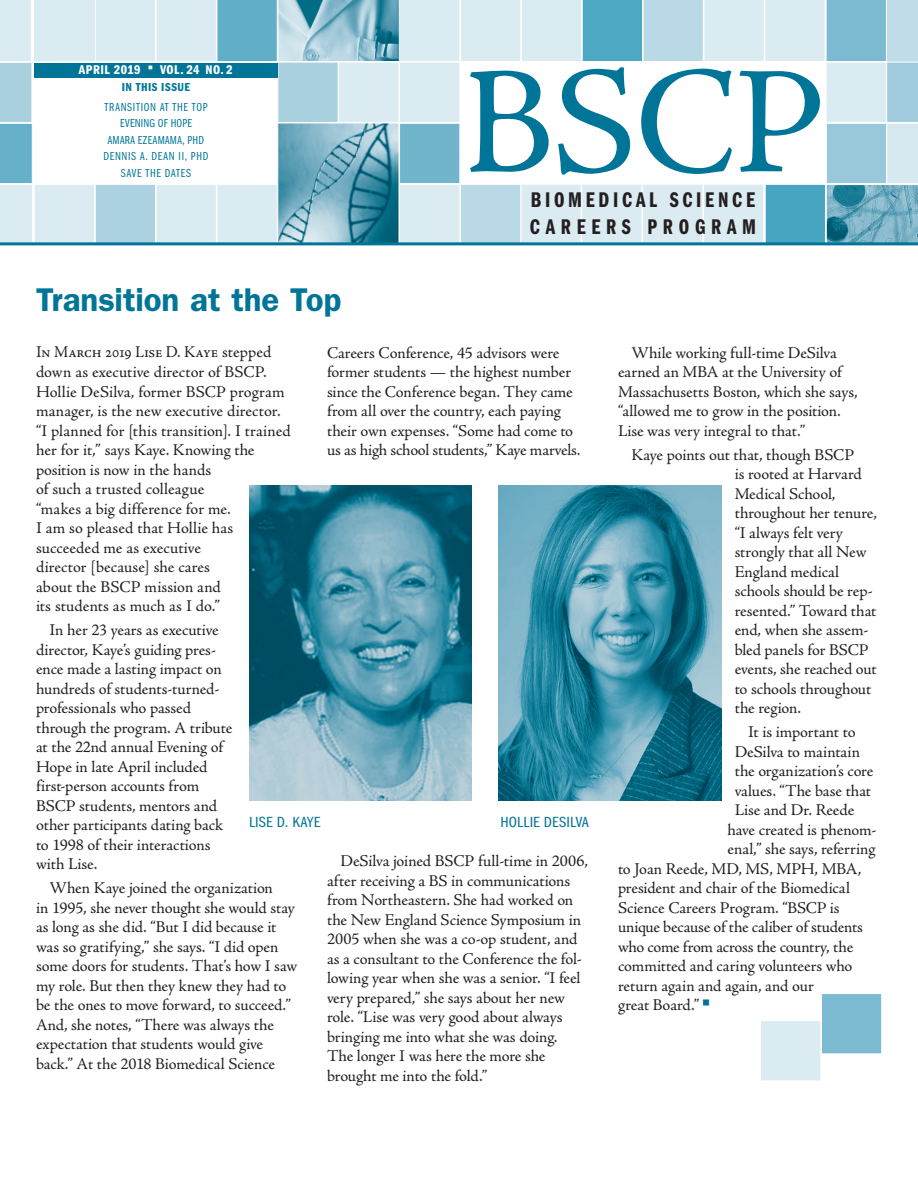
<style>
.page{position:relative;width:918px;height:1188px;background:#fff}
.page>*{position:absolute;margin:0;border:0;box-sizing:border-box;transform-origin:0 0}
.t1{font:153.75px "Adobe Jenson Pro Regular 2";color:#007598}
.Article_Title{font:600 33px "ITC Franklin Gothic Std";letter-spacing:-.005em;color:#007598}
.t2{font:22.05px/26.5px "ITC Franklin Gothic Std Dm Cp";letter-spacing:.17em;color:#231f20}
.Text_noindent{font:16.5px/19.5px "Adobe Jenson Pro";letter-spacing:-.01em;color:#231f20}
.Text_noindent-2{font:16.5px/19.5px "Adobe Jenson Pro";letter-spacing:-.01em;color:#231f20;scale:.95 1}
.t3{font:15.3px "ITC Franklin Gothic Std Bk Cp";letter-spacing:.01em;color:#007598;scale:1.14 1}
.t4{font:13.2px "ITC Franklin Gothic Std Dm Cp";letter-spacing:.03em;color:#fff;scale:1.14 1}
.t5{font:12px "ITC Franklin Gothic Std Bk Cp";letter-spacing:.05em;color:#007598}
.t6{font:12px "ITC Franklin Gothic Std Bk Cp";letter-spacing:.025em;color:#007598}
.t7{font:12px "ITC Franklin Gothic Std Bk Cp";letter-spacing:.015em;color:#007598}
.t8{font:12px "ITC Franklin Gothic Std Dm Cp";letter-spacing:.035em;color:#007598;scale:1.14 1}
</style>
<div class="page">
<svg style="left:0;top:0;width:32px;height:242px;background:#b3d6e4"></svg>
<div style="left:34px;top:0;width:60px;height:61px;background:#dbebf2"></div>
<div style="left:34px;top:184px;width:61px;height:61px;background:#dbebf2;border:1px solid #fff"></div>
<svg style="left:95px;top:0;width:823px;height:242px"></svg>
<div style="left:278px;top:62px;width:60px;height:61px;background:#a8d0df;border:1px solid #fff"></div>
<img style="left:279px;top:125px;width:118px;height:117px">
<div style="left:277px;top:123px;width:122px;height:122px;border:1px solid #fff"></div>
<hr style="left:0;top:242px;width:918px;height:3px;background:#007598">
<div style="left:34px;top:63px;width:243px;height:14px;background:#007598"></div>
<img style="left:249px;top:486px;width:223px;height:314px">
<img style="left:498px;top:486px;width:223px;height:314px">
<div style="left:821px;top:993px;width:61px;height:61px;background:#7bbad0;border:1px solid #fff"></div>
<div style="left:760px;top:1020px;width:61px;height:61px;background:#dbebf2;border:1px solid #fff"></div>
<p class="t4" style="left:79px;top:63px;width:136px">APRIL 2019 <sup>◾</sup> VOL. 24 NO. 2</p>
<p class="t8" style="left:122px;top:81px;width:62px">IN THIS ISSUE</p>
<p class="t5" style="left:104px;top:100px;width:105px">TRANSITION AT THE TOP</p>
<p class="t7" style="left:120px;top:117px;width:73px">EVENING OF HOPE</p>
<p class="t6" style="left:108px;top:133px;width:98px">AMARA EZEAMAMA, PHD</p>
<p class="t5" style="left:104px;top:150px;width:106px">DENNIS A. DEAN II, PHD</p>
<p class="t5" style="left:121px;top:166px;width:72px">SAVE THE DATES</p>
<h1 class="t1" style="left:463px;top:36px;width:364px">BSCP</h1>
<h3 class="t2" style="left:530px;top:187px;width:228px">BIOMEDICAL SCIENCE<br>CAREERS PROGRAM</h3>
<p class="Article_Title" style="left:36px;top:280px;width:307px">Transition at the Top</p>
<p class="Text_noindent-2" style="left:36px;top:343px;width:270px">In March 2019 Lise D. Kaye stepped down as executive director of BSCP.<br>Hollie DeSilva, former BSCP program manager, is the new executive director. “I planned for [this transition]. I trained her for it,” says Kaye. Knowing the position is now in the hands<br>of such a trusted colleague<br>“makes a big difference for me.<br>I am so pleased that Hollie has succeeded me as executive<br>director [because] she cares<br>about the BSCP mission and<br>its students as much as I do.”</p>
<p class="Text_noindent" style="left:36px;top:620px;width:198px;text-indent:13px">In her 23 years as executive director, Kaye’s guiding pres&shy;ence made a lasting impact on hundreds of students-turned&shy;professionals who passed through the program. A tribute at the 22nd annual Evening of<br>Hope in late April included first-person accounts from<br>BSCP students, mentors and other participants dating back to 1998 of their interactions with Lise.</p>
<p class="Text_noindent" style="left:36px;top:878px;width:263px;text-indent:13px">When Kaye joined the organization<br>in 1995, she never thought she would stay as long as she did. “But I did because it was so gratifying,” she says. “I did open some doors for students. That’s how I saw my role. But then they knew they had to be the ones to move forward, to succeed.” And, she notes, “There was always the expectation that students would give back.” At the 2018 Biomedical Science</p>
<p class="Text_noindent" style="left:327px;top:343px;width:255px">Careers Conference, 45 advisors were former students — the highest number since the Conference began. They came from all over the country, each paying their own expenses. “Some had come to us as high school students,” Kaye marvels.</p>
<p class="t3" style="left:249px;top:814px;width:64px">LISE D. KAYE</p>
<p class="t3" style="left:500px;top:814px;width:79px">HOLLIE DESILVA</p>
<p class="Text_noindent" style="left:327px;top:852px;width:263px;text-indent:13px">DeSilva joined BSCP full-time in 2006, after receiving a BS in communications from Northeastern. She had worked on the New England Science Symposium in 2005 when she was a co-op student, and as a consultant to the Conference the fol&shy;lowing year when she was a senior. “I feel very prepared,” she says about her new role. “Lise was very good about always bringing me into what she was doing.<br>The longer I was here the more she brought me into the fold.”</p>
<p class="Text_noindent" style="left:618px;top:343px;width:241px;text-indent:13px">While working full-time DeSilva earned an MBA at the University of Massachusetts Boston, which she says, “allowed me to grow in the position.<br>Lise was very integral to that.”</p>
<p class="Text_noindent" style="left:735px;top:445px;width:144px;text-indent:-103px">Kaye points out that, though BSCP<br>is rooted at Harvard<br>Medical School, throughout her tenure, “I always felt very strongly that all New<br>England medical schools should be rep&shy;resented.” Toward that end, when she assem&shy;bled panels for BSCP events, she reached out to schools throughout the region.</p>
<p class="Text_noindent" style="left:748px;top:723px;width:109px">It is important to</p>
<p class="Text_noindent" style="left:735px;top:742px;width:127px">DeSilva to maintain</p>
<p class="Text_noindent" style="left:735px;top:762px;width:140px">the organization’s core</p>
<p class="Text_noindent" style="left:735px;top:781px;width:138px">values. “The base that</p>
<p class="Text_noindent" style="left:735px;top:801px;width:121px">Lise and Dr. Reede</p>
<p class="Text_noindent" style="left:728px;top:820px;width:151px">have created is phenom-</p>
<p class="Text_noindent" style="left:728px;top:840px;width:150px">enal,” she says, referring</p>
<p class="Text_noindent" style="left:618px;top:859px;width:245px">to Joan Reede, MD, MS, MPH, MBA,</p>
<p class="Text_noindent" style="left:618px;top:879px;width:233px">president and chair of the Biomedical</p>
<p class="Text_noindent" style="left:618px;top:898px;width:223px">Science Careers Program. “BSCP is</p>
<p class="Text_noindent" style="left:618px;top:918px;width:247px">unique because of the caliber of students</p>
<p class="Text_noindent" style="left:618px;top:937px;width:237px">who come from across the country, the</p>
<p class="Text_noindent" style="left:618px;top:957px;width:236px">committed and caring volunteers who</p>
<p class="Text_noindent" style="left:618px;top:976px;width:197px">return again and again, and our</p>
<p class="Text_noindent" style="left:618px;top:996px;width:93px">great Board.” <sup>■</sup></p>
</div>
